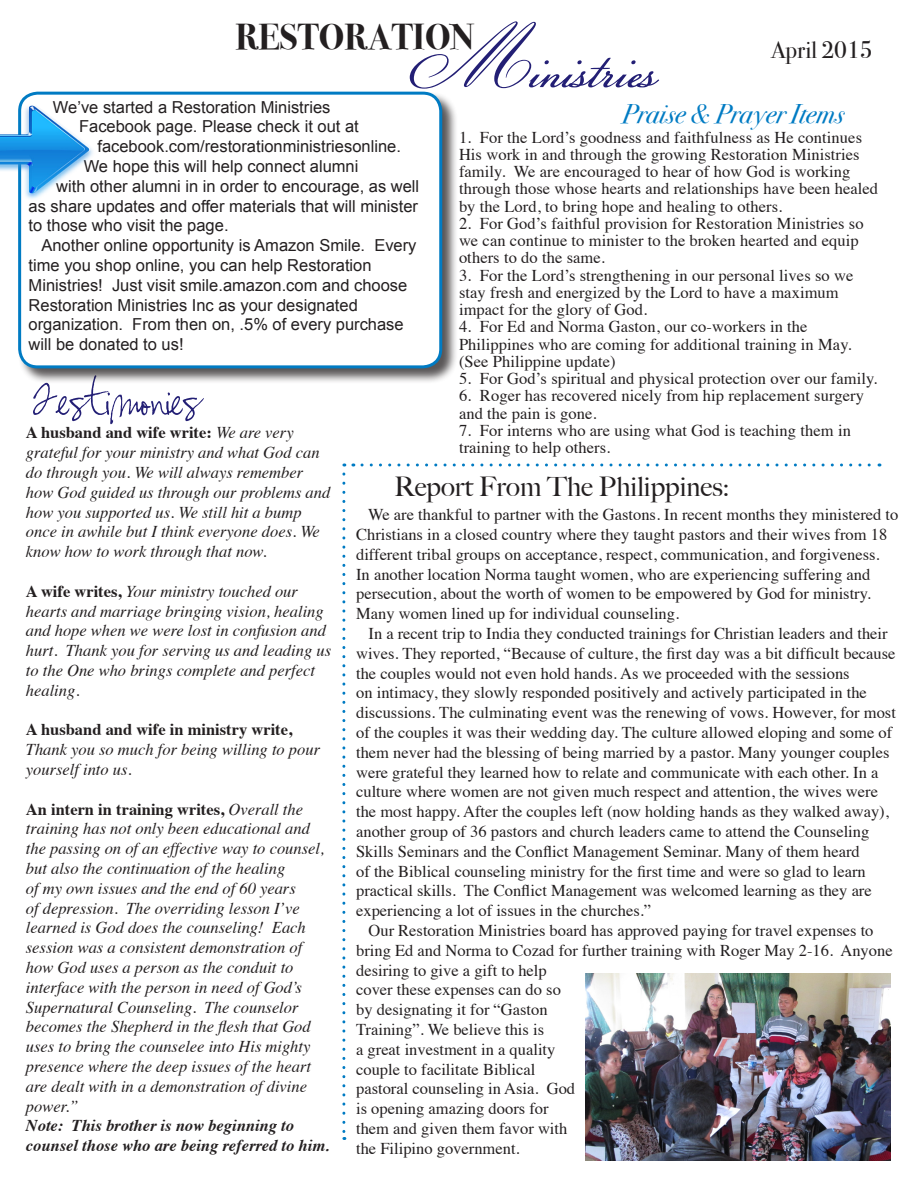
<style>
.page{position:relative;width:918px;height:1188px;background:#fff}
.page>*{position:absolute;margin:0;border:0;box-sizing:border-box;transform-origin:0 0}
.t1{font:90px "Champignon";color:#231f75}
.t2{font:63px "Susie's Hand";color:#231f75}
.t3{font:36px "Bodoni Svty Two ITCTT Bold";color:#231f20}
.t4{font:500 27px "Big Caslon";color:#231f20}
.t5{font:27px "Bodoni Svty Two OSITCTT Book It";color:#007bc3}
.t6{font:24px "Bodoni Svty Two ITCTT Book";color:#231f20}
.t7{font:16.5px/19.8px "Times";color:#231f20}
.t8{font:italic 16.5px/19.8px "Times";color:#231f20}
.t9{font:16.5px/19.8px "Arial";color:#231f20;text-align:justify}
.s1{font-weight:700;font-style:normal}
.s2{font-weight:700}
</style>
<div class="page">
<svg style="left:342px;top:474px;width:3px;height:666px"></svg>
<svg style="left:362px;top:464px;width:518px;height:2px"></svg>
<img style="left:585px;top:974px;width:306px;height:187px">
<div style="left:17px;top:91px;width:441px;height:293px;background:#231f20;opacity:.75"></div>
<div style="left:20px;top:93px;width:421px;height:274px;background:#fff;border-radius:18px"></div>
<div style="left:18px;top:92px;width:424px;height:276px;border:3px solid #007bc3;border-radius:18px"></div>
<img style="left:0;top:95px;width:97px;height:112px">
<p class="t1" style="left:408px;top:3px;width:251px">Ministries</p>
<p class="t3" style="left:236px;top:7px;width:240px">RESTORATION</p>
<p class="t6" style="left:771px;top:31px;width:103px">April 2015</p>
<p class="t9" style="left:53px;top:97px;width:279px">We’ve started a Restoration Ministries</p>
<p class="t9" style="left:79px;top:117px;width:281px">Facebook page. Please check it out at</p>
<p class="t9" style="left:97px;top:137px;width:305px">facebook.com/restorationministriesonline.</p>
<p class="t9" style="left:84px;top:157px;width:276px">We hope this will help connect alumni</p>
<p class="t9" style="left:29px;top:176px;width:392px;text-indent:28px">with other alumni in in order to encourage, as well as share updates and offer materials that will minister to those who visit the page.</p>
<p class="t9" style="left:29px;top:236px;width:389px;text-align:left;text-indent:13px">Another online opportunity is Amazon Smile. Every time you shop online, you can help Restoration Ministries! Just visit smile.amazon.com and choose Restoration Ministries Inc as your designated organization. From then on, .5% of every purchase will be donated to us!</p>
<p class="t5" style="left:622px;top:97px;width:224px">Praise &amp; Prayer Items</p>
<p class="t7" style="left:459px;top:127px;width:421px;line-height:17.2px">1. For the Lord’s goodness and faithfulness as He continues His work in and through the growing Restoration Ministries family. We are encouraged to hear of how God is working through those whose hearts and relationships have been healed by the Lord, to bring hope and healing to others.</p>
<p class="t7" style="left:459px;top:213px;width:406px;line-height:17.2px">2. For God’s faithful provision for Restoration Ministries so we can continue to minister to the broken hearted and equip others to do the same.</p>
<p class="t7" style="left:459px;top:265px;width:396px;line-height:17.2px">3. For the Lord’s strengthening in our personal lives so we stay fresh and energized by the Lord to have a maximum impact for the glory of God.</p>
<p class="t7" style="left:459px;top:317px;width:394px;line-height:17.2px">4. For Ed and Norma Gaston, our co-workers in the<br>Philippines who are coming for additional training in May. (See Philippine update)</p>
<p class="t7" style="left:459px;top:367px;width:420px">5. For God’s spiritual and physical protection over our family.</p>
<p class="t7" style="left:459px;top:386px;width:406px;line-height:17.2px">6. Roger has recovered nicely from hip replacement surgery and the pain is gone.</p>
<p class="t7" style="left:459px;top:420px;width:393px;line-height:17.2px">7. For interns who are using what God is teaching them in training to help others.</p>
<p class="t2" style="left:33px;top:372px;width:170px">Testimonies</p>
<p class="t8" style="left:26px;top:422px;width:306px"><span class="s1">A husband and wife write:</span> We are very grateful for your ministry and what God can do through you. We will always remember how God guided us through our problems and how you supported us. We still hit a bump once in awhile but I think everyone does. We know how to work through that now.</p>
<p class="t8" style="left:26px;top:580px;width:307px"><span class="s1">A wife writes,</span> Your ministry touched our hearts and marriage bringing vision, healing and hope when we were lost in confusion and hurt. Thank you for serving us and leading us to the One who brings complete and perfect healing.</p>
<p class="t8" style="left:26px;top:719px;width:296px"><span class="s1">A husband and wife in ministry write,<br></span>Thank you so much for being willing to pour yourself into us.</p>
<p class="t8" style="left:26px;top:798px;width:305px"><span class="s1">An intern in training writes,</span> Overall the training has not only been educational and the passing on of an effective way to counsel, but also the continuation of the healing<br>of my own issues and the end of 60 years<br>of depression. The overriding lesson I’ve learned is God does the counseling! Each session was a consistent demonstration of how God uses a person as the conduit to interface with the person in need of God’s Supernatural Counseling. The counselor becomes the Shepherd in the flesh that God uses to bring the counselee into His mighty presence where the deep issues of the heart are dealt with in a demonstration of divine power.”<br><span class="s2">Note: This brother is now beginning to counsel those who are being referred to him.</span></p>
<p class="t4" style="left:394px;top:471px;width:337px">Report From The Philippines:</p>
<p class="t7" style="left:356px;top:503px;width:544px;text-indent:12px">We are thankful to partner with the Gastons. In recent months they ministered to Christians in a closed country where they taught pastors and their wives from 18 different tribal groups on acceptance, respect, communication, and forgiveness.<br>In another location Norma taught women, who are experiencing suffering and persecution, about the worth of women to be empowered by God for ministry.<br>Many women lined up for individual counseling.</p>
<p class="t7" style="left:356px;top:622px;width:541px;text-indent:12px">In a recent trip to India they conducted trainings for Christian leaders and their wives. They reported, “Because of culture, the first day was a bit difficult because the couples would not even hold hands. As we proceeded with the sessions<br>on intimacy, they slowly responded positively and actively participated in the discussions. The culminating event was the renewing of vows. However, for most of the couples it was their wedding day. The culture allowed eloping and some of them never had the blessing of being married by a pastor. Many younger couples were grateful they learned how to relate and communicate with each other. In a culture where women are not given much respect and attention, the wives were the most happy. After the couples left (now holding hands as they walked away), another group of 36 pastors and church leaders came to attend the Counseling Skills Seminars and the Conflict Management Seminar. Many of them heard<br>of the Biblical counseling ministry for the first time and were so glad to learn practical skills. The Conflict Management was welcomed learning as they are experiencing a lot of issues in the churches.”</p>
<p class="t7" style="left:356px;top:919px;width:538px;text-indent:12px">Our Restoration Ministries board has approved paying for travel expenses to bring Ed and Norma to Cozad for further training with Roger May 2-16. Anyone desiring to give a gift to help<br>cover these expenses can do so<br>by designating it for “Gaston<br>Training”. We believe this is<br>a great investment in a quality<br>couple to facilitate Biblical<br>pastoral counseling in Asia. God<br>is opening amazing doors for<br>them and given them favor with<br>the Filipino government.</p>
</div>
